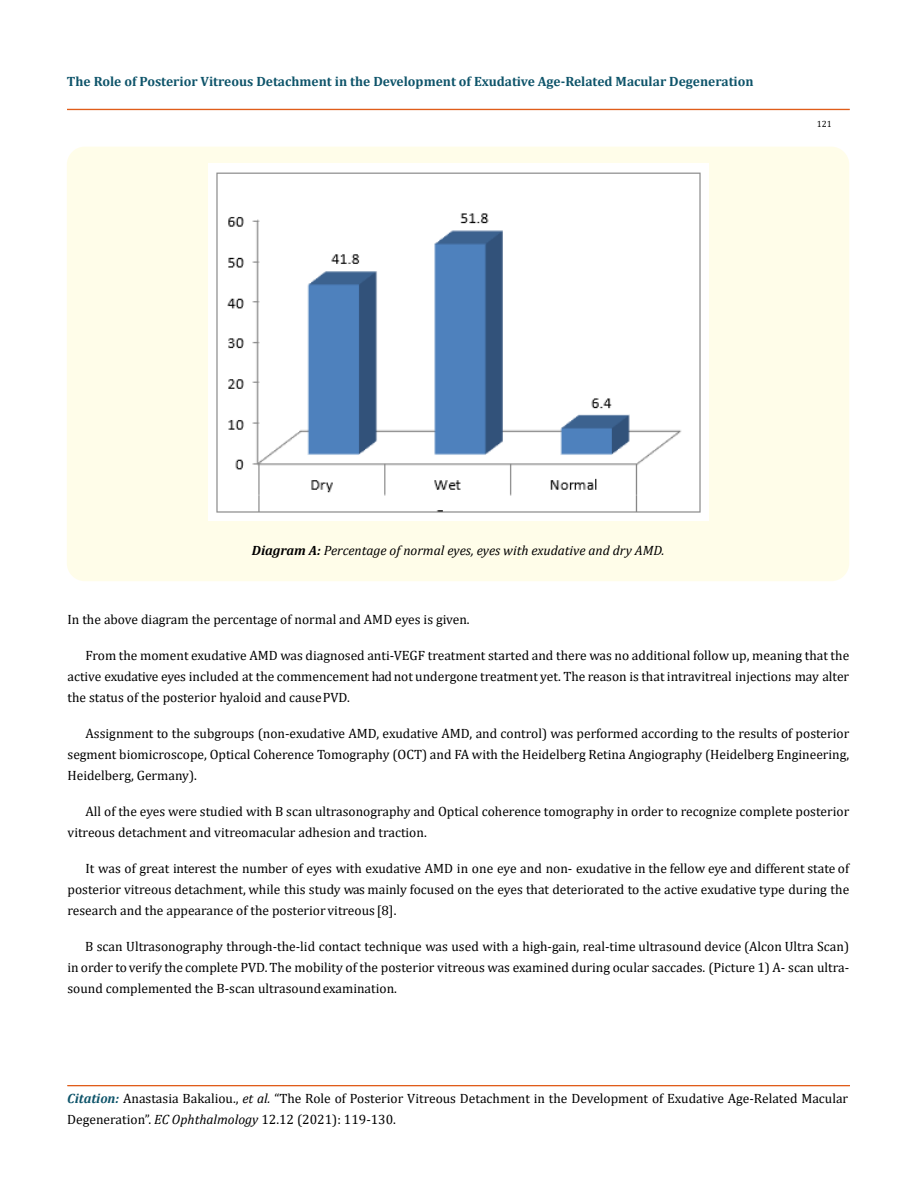
<style>
.page{position:relative;width:917px;height:1190px;background:#fff}
.page>*{position:absolute;margin:0;border:0;box-sizing:border-box;transform-origin:0 0}
.t1{font:13.5px/21px "Cambria";color:#000;text-align:justify}
.t2{font:700 13.5px "Cambria";color:#0e546a}
.t3{font:italic 13.5px "Cambria";color:#000}
.t4{font:9px "Cambria";color:#000}
.s1{font-weight:700}
.s2{font-weight:700;font-style:italic;color:#0e546a}
.s3{font-style:italic}
</style>
<div class="page">
<div style="left:67px;top:109px;width:782px;height:1px;border:1px solid #e05d1a"></div>
<div style="left:68px;top:1085px;width:781px;height:1px;border:1px solid #e05d1a"></div>
<div style="left:67px;top:147px;width:782px;height:434px;background:#fffde9;border-radius:18px"></div>
<img style="left:208px;top:164px;width:500px;height:356px">
<p class="t2" style="left:67px;top:72px;width:688px">The Role of Posterior Vitreous Detachment in the Development of Exudative Age-Related Macular Degeneration</p>
<p class="t4" style="left:816px;top:118px;width:16px">121</p>
<p class="t3" style="left:252px;top:540px;width:414px"><span class="s1">Diagram A:</span> Percentage of normal eyes, eyes with exudative and dry AMD.</p>
<p class="t1" style="left:68px;top:609px;width:404px">In the above diagram the percentage of normal and AMD eyes is given.</p>
<p class="t1" style="left:68px;top:645px;width:783px;text-indent:18px">From the moment exudative AMD was diagnosed anti-VEGF treatment started and there was no additional follow up, meaning that the active exudative eyes included at the commencement had not undergone treatment yet. The reason is that intravitreal injections may alter the status of the posterior hyaloid and cause PVD.</p>
<p class="t1" style="left:68px;top:723px;width:783px;text-indent:18px">Assignment to the subgroups (non-exudative AMD, exudative AMD, and control) was performed according to the results of posterior segment biomicroscope, Optical Coherence Tomography (ΟCT) and FA with the Heidelberg Retina Angiography (Heidelberg Engineering, Heidelberg, Germany).</p>
<p class="t1" style="left:68px;top:801px;width:783px;text-indent:18px">All of the eyes were studied with B scan ultrasonography and Optical coherence tomography in order to recognize complete posterior vitreous detachment and vitreomacular adhesion and traction.</p>
<p class="t1" style="left:68px;top:858px;width:783px;text-indent:18px">It was of great interest the number of eyes with exudative AMD in one eye and non- exudative in the fellow eye and different state of posterior vitreous detachment, while this study was mainly focused on the eyes that deteriorated to the active exudative type during the research and the appearance of the posterior vitreous [8].</p>
<p class="t1" style="left:67px;top:936px;width:783px;text-indent:18px">B scan Ultrasonography through-the-lid contact technique was used with a high-gain, real-time ultrasound device (Alcon Ultra Scan) in order to verify the complete PVD. The mobility of the posterior vitreous was examined during ocular saccades. (Picture 1) A- scan ultra&shy;sound complemented the B-scan ultrasound examination.</p>
<p class="t1" style="left:67px;top:1087px;width:782px"><span class="s2">Citation:</span> Anastasia Bakaliou., <span class="s3">et al.</span> “The Role of Posterior Vitreous Detachment in the Development of Exudative Age-Related Macular<br>Degeneration”. <span class="s3">EC Ophthalmology</span> 12.12 (2021): 119-130.</p>
</div>
